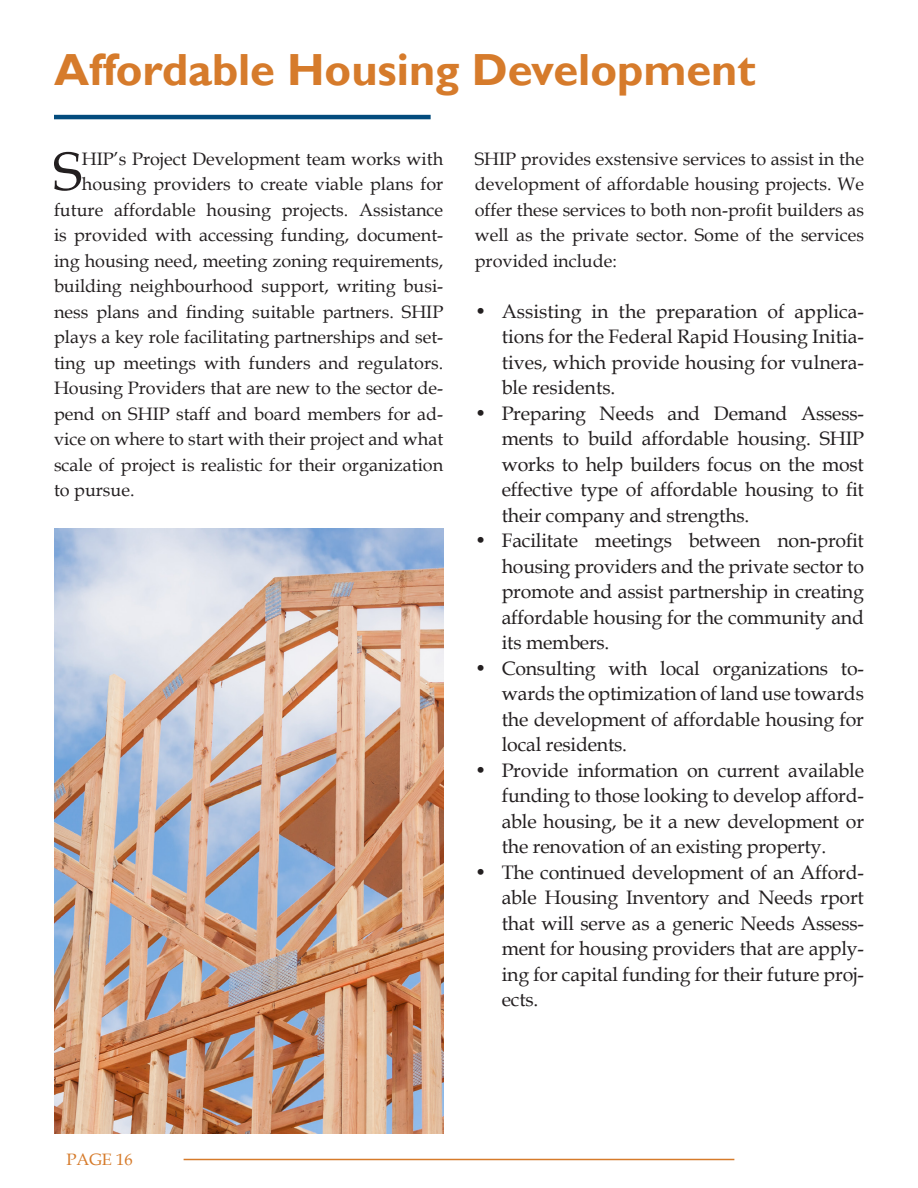
<style>
.page{position:relative;width:918px;height:1188px;background:#fff}
.page>*{position:absolute;margin:0;border:0;box-sizing:border-box;transform-origin:0 0}
.t1{font:54.45px "Book Antiqua";color:#231f20}
.Header_1{font:700 45px "Gill Sans";color:#d67b2b}
.t2{font:19.5px/25.5px "Book Antiqua";letter-spacing:-.01em;color:#231f20;text-align:justify}
.Body_1{font:18px/25.5px "Book Antiqua";color:#231f20;text-align:justify}
.t3{font:16.5px "Book Antiqua";color:#d67b2b}
</style>
<div class="page">
<hr style="left:184px;top:1159px;width:550px;height:1px;background:#d67b2b">
<img style="left:54px;top:529px;width:389px;height:605px">
<hr style="left:54px;top:115px;width:377px;height:4px;background:#034c7d">
<p class="Header_1" style="left:54px;top:43px;width:703px">Affordable Housing Development</p>
<p class="t1" style="left:53px;top:134px;width:30px">S</p>
<p class="Body_1" style="left:82px;top:145px;width:363px">HIP’s Project Development team works with</p>
<p class="Body_1" style="left:82px;top:171px;width:363px">housing providers to create viable plans for</p>
<p class="Body_1" style="left:54px;top:196px;width:391px">future affordable housing projects. Assistance</p>
<p class="Body_1" style="left:54px;top:222px;width:391px">is provided with accessing funding, document-</p>
<p class="Body_1" style="left:54px;top:247px;width:391px">ing housing need, meeting zoning requirements,</p>
<p class="Body_1" style="left:54px;top:273px;width:391px">building neighbourhood support, writing busi-</p>
<p class="Body_1" style="left:54px;top:298px;width:391px">ness plans and finding suitable partners. SHIP</p>
<p class="Body_1" style="left:54px;top:324px;width:391px">plays a key role facilitating partnerships and set-</p>
<p class="Body_1" style="left:54px;top:349px;width:391px">ting up meetings with funders and regulators.</p>
<p class="Body_1" style="left:54px;top:375px;width:391px">Housing Providers that are new to the sector de-</p>
<p class="Body_1" style="left:54px;top:400px;width:391px">pend on SHIP staff and board members for ad-</p>
<p class="Body_1" style="left:54px;top:426px;width:391px">vice on where to start with their project and what</p>
<p class="Body_1" style="left:54px;top:451px;width:391px">scale of project is realistic for their organization</p>
<p class="Body_1" style="left:54px;top:477px;width:82px">to pursue.</p>
<p class="Body_1" style="left:475px;top:145px;width:391px">SHIP provides exstensive services to assist in the development of affordable housing projects. We offer these services to both non-profit builders as well as the private sector. Some of the services provided include:</p>
<p class="t2" style="left:502px;top:298px;width:364px;text-indent:-27px">• Assisting in the preparation of applica&shy;tions for the Federal Rapid Housing Initia&shy;tives, which provide housing for vulnera&shy;ble residents.</p>
<p class="t2" style="left:502px;top:400px;width:364px;text-indent:-27px">• Preparing Needs and Demand Assess&shy;ments to build affordable housing. SHIP works to help builders focus on the most effective type of affordable housing to fit their company and strengths.</p>
<p class="t2" style="left:502px;top:527px;width:364px;text-indent:-27px">• Facilitate meetings between non-profit housing providers and the private sector to promote and assist partnership in creating affordable housing for the community and its members.</p>
<p class="t2" style="left:502px;top:655px;width:364px;text-indent:-27px">• Consulting with local organizations to&shy;wards the optimization of land use towards the development of affordable housing for local residents.</p>
<p class="t2" style="left:502px;top:757px;width:364px;text-indent:-27px">• Provide information on current available funding to those looking to develop afford&shy;able housing, be it a new development or the renovation of an existing property.</p>
<p class="t2" style="left:502px;top:859px;width:364px;text-indent:-27px">• The continued development of an Afford&shy;able Housing Inventory and Needs rport that will serve as a generic Needs Assess&shy;ment for housing providers that are apply&shy;ing for capital funding for their future proj&shy;ects.</p>
<p class="t3" style="left:67px;top:1148px;width:68px">PAGE 16</p>
</div>
